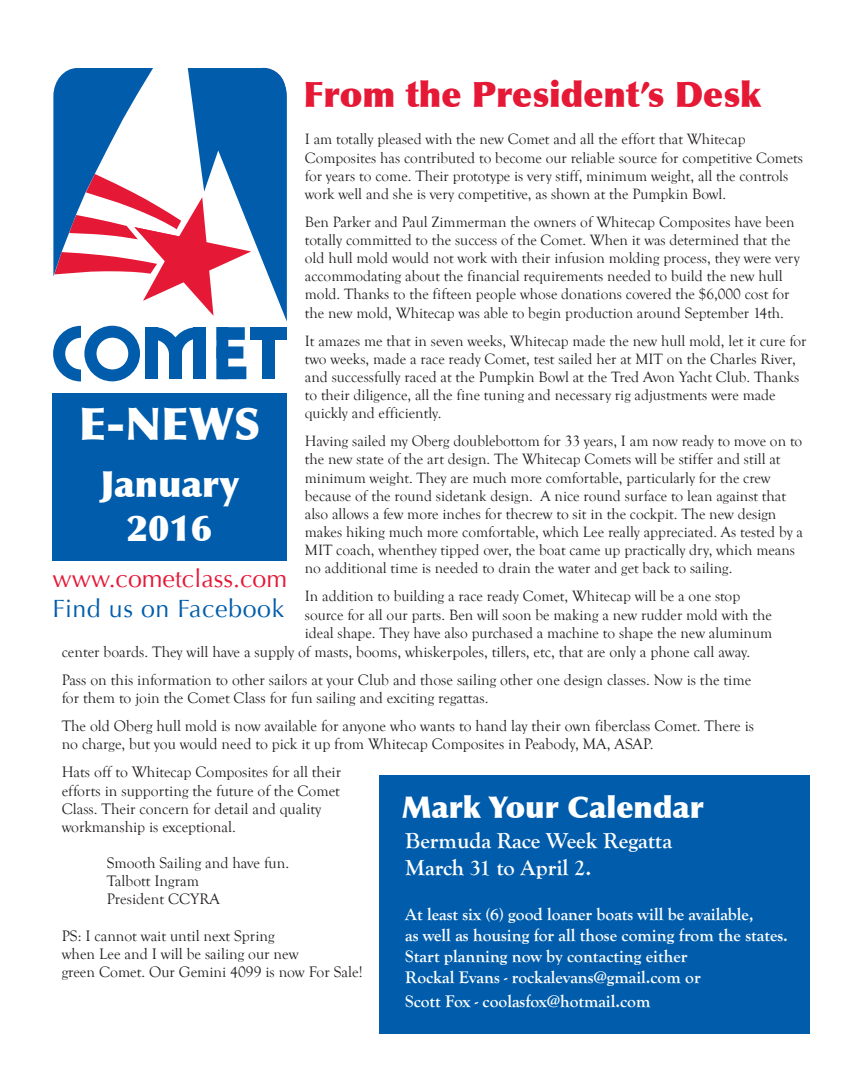
<style>
.page{position:relative;width:855px;height:1080px;background:#fff}
.page>*{position:absolute;margin:0;border:0;box-sizing:border-box;transform-origin:0 0}
.t1{font:900 45px "Optima";color:#fff}
.t2{font:900 36px/43.2px "Optima";color:#fff;text-align:center}
.t3{font:900 35px "Optima";color:#e51836}
.t4{font:900 30px "Optima";color:#fff}
.t5{font:24.88px "Optima";color:#e51836}
.t6{font:24.88px "Optima";letter-spacing:.025em;color:#015dab}
.t7{font:700 22.5px/27px "Goudy Old Style T";color:#fff}
.t8{font:700 17.5px/21px "Goudy Old Style T";color:#fff}
.t9{font:15.62px/18.1px "Goudy Old Style T";color:#231f20}
.t10{font:15.38px/18.1px "Goudy Old Style T";color:#231f20}
</style>
<div class="page">
<div style="left:52px;top:393px;width:235px;height:168px;background:#015dab"></div>
<svg style="left:53px;top:68px;width:234px;height:254px"></svg>
<div style="left:126px;top:327px;width:56px;height:56px;background:#015dab;border-radius:50%"></div>
<div style="left:138px;top:340px;width:31px;height:31px;background:#fff;border-radius:50%"></div>
<div style="left:169px;top:327px;width:56px;height:56px;background:#015dab;border-radius:50%"></div>
<div style="left:182px;top:339px;width:31px;height:31px;background:#fff;border-radius:50%"></div>
<div style="left:195px;top:320px;width:31px;height:70px;background:#fff"></div>
<div style="left:126px;top:320px;width:32px;height:70px;background:#fff"></div>
<div style="left:153px;top:354px;width:30px;height:33px;background:#fff"></div>
<div style="left:169px;top:354px;width:29px;height:33px;background:#fff"></div>
<div style="left:194px;top:327px;width:12px;height:52px;background:#015dab"></div>
<div style="left:145px;top:327px;width:13px;height:52px;background:#015dab"></div>
<div style="left:169px;top:339px;width:13px;height:40px;background:#015dab"></div>
<div style="left:53px;top:326px;width:56px;height:55px;background:#015dab;border-radius:50%"></div>
<div style="left:65px;top:338px;width:32px;height:32px;background:#fff;border-radius:50%"></div>
<div style="left:82px;top:325px;width:27px;height:67px;background:#fff"></div>
<div style="left:262px;top:327px;width:13px;height:52px;background:#015dab"></div>
<div style="left:250px;top:327px;width:36px;height:13px;background:#015dab"></div>
<div style="left:216px;top:327px;width:12px;height:52px;background:#015dab"></div>
<div style="left:217px;top:327px;width:28px;height:13px;background:#015dab"></div>
<div style="left:218px;top:367px;width:28px;height:12px;background:#015dab"></div>
<div style="left:216px;top:346px;width:27px;height:13px;background:#015dab"></div>
<div style="left:84px;top:326px;width:56px;height:55px;background:#015dab;border-radius:50%"></div>
<div style="left:97px;top:338px;width:31px;height:31px;background:#fff;border-radius:50%"></div>
<div style="left:380px;top:775px;width:430px;height:259px;background:#015dab"></div>
<h3 class="t3" style="left:303px;top:73px;width:459px">From the President’s Desk</h3>
<p class="t10" style="left:305px;top:131px;width:500px">I am totally pleased with the new Comet and all the effort that Whitecap Composites has contributed to become our reliable source for competitive Comets for years to come. Their prototype is very stiff, minimum weight, all the controls work well and she is very competitive, as shown at the Pumpkin Bowl.</p>
<p class="t10" style="left:305px;top:213px;width:496px">Ben Parker and Paul Zimmerman the owners of Whitecap Composites have been totally committed to the success of the Comet. When it was determined that the old hull mold would not work with their infusion molding process, they were very accommodating about the financial requirements needed to build the new hull mold. Thanks to the fifteen people whose donations covered the $6,000 cost for the new mold, Whitecap was able to begin production around September 14th.</p>
<p class="t10" style="left:305px;top:332px;width:503px">It amazes me that in seven weeks, Whitecap made the new hull mold, let it cure for two weeks, made a race ready Comet, test sailed her at MIT on the Charles River, and successfully raced at the Pumpkin Bowl at the Tred Avon Yacht Club. Thanks to their diligence, all the fine tuning and necessary rig adjustments were made quickly and efficiently.</p>
<p class="t10" style="left:305px;top:433px;width:500px">Having sailed my Oberg doublebottom for 33 years, I am now ready to move on to the new state of the art design. The Whitecap Comets will be stiffer and still at minimum weight. They are much more comfortable, particularly for the crew because of the round sidetank design. A nice round surface to lean against that also allows a few more inches for thecrew to sit in the cockpit. The new design makes hiking much more comfortable, which Lee really appreciated. As tested by a MIT coach, whenthey tipped over, the boat came up practically dry, which means no additional time is needed to drain the water and get back to sailing.</p>
<p class="t10" style="left:305px;top:588px;width:469px">In addition to building a race ready Comet, Whitecap will be a one stop source for all our parts. Ben will soon be making a new rudder mold with the ideal shape. They have also purchased a machine to shape the new aluminum</p>
<h1 class="t1" style="left:79px;top:396px;width:183px">E-NEWS</h1>
<h2 class="t2" style="left:100px;top:463px;width:140px">January<br>2016</h2>
<h3 class="t5" style="left:52px;top:564px;width:236px">www.cometclass.com</h3>
<h3 class="t6" style="left:52px;top:594px;width:233px">Find us on Facebook</h3>
<p class="t9" style="left:62px;top:638px;width:691px;line-height:28.1px">center boards. They will have a supply of masts, booms, whiskerpoles, tillers, etc, that are only a phone call away.<br>Pass on this information to other sailors at your Club and those sailing other one design classes. Now is the time</p>
<p class="t9" style="left:62px;top:684px;width:694px;line-height:28.1px">for them to join the Comet Class for fun sailing and exciting regattas.<br>The old Oberg hull mold is now available for anyone who wants to hand lay their own fiberclass Comet. There is</p>
<p class="t9" style="left:62px;top:731px;width:594px;line-height:28.1px">no charge, but you would need to pick it up from Whitecap Composites in Peabody, MA, ASAP.<br>Hats off to Whitecap Composites for all their</p>
<p class="t9" style="left:62px;top:782px;width:280px">efforts in supporting the future of the Comet<br>Class. Their concern for detail and quality workmanship is exceptional.</p>
<p class="t9" style="left:107px;top:854px;width:184px">Smooth Sailing and have fun.<br>Talbott Ingram<br>President CCYRA</p>
<p class="t9" style="left:62px;top:927px;width:302px">PS: I cannot wait until next Spring<br>when Lee and I will be sailing our new<br>green Comet. Our Gemini 4099 is now For Sale!</p>
<h3 class="t4" style="left:402px;top:789px;width:303px">Mark Your Calendar</h3>
<h3 class="t7" style="left:405px;top:827px;width:268px">Bermuda Race Week Regatta<br>March 31 to April 2.</h3>
<p class="t8" style="left:405px;top:904px;width:384px">At least six (6) good loaner boats will be available,<br>as well as housing for all those coming from the states.<br>Start planning now by contacting either<br>Rockal Evans - rockalevans@gmail.com or</p>
<p class="t8" style="left:405px;top:991px;width:247px">Scott Fox - coolasfox@hotmail.com</p>
</div>
